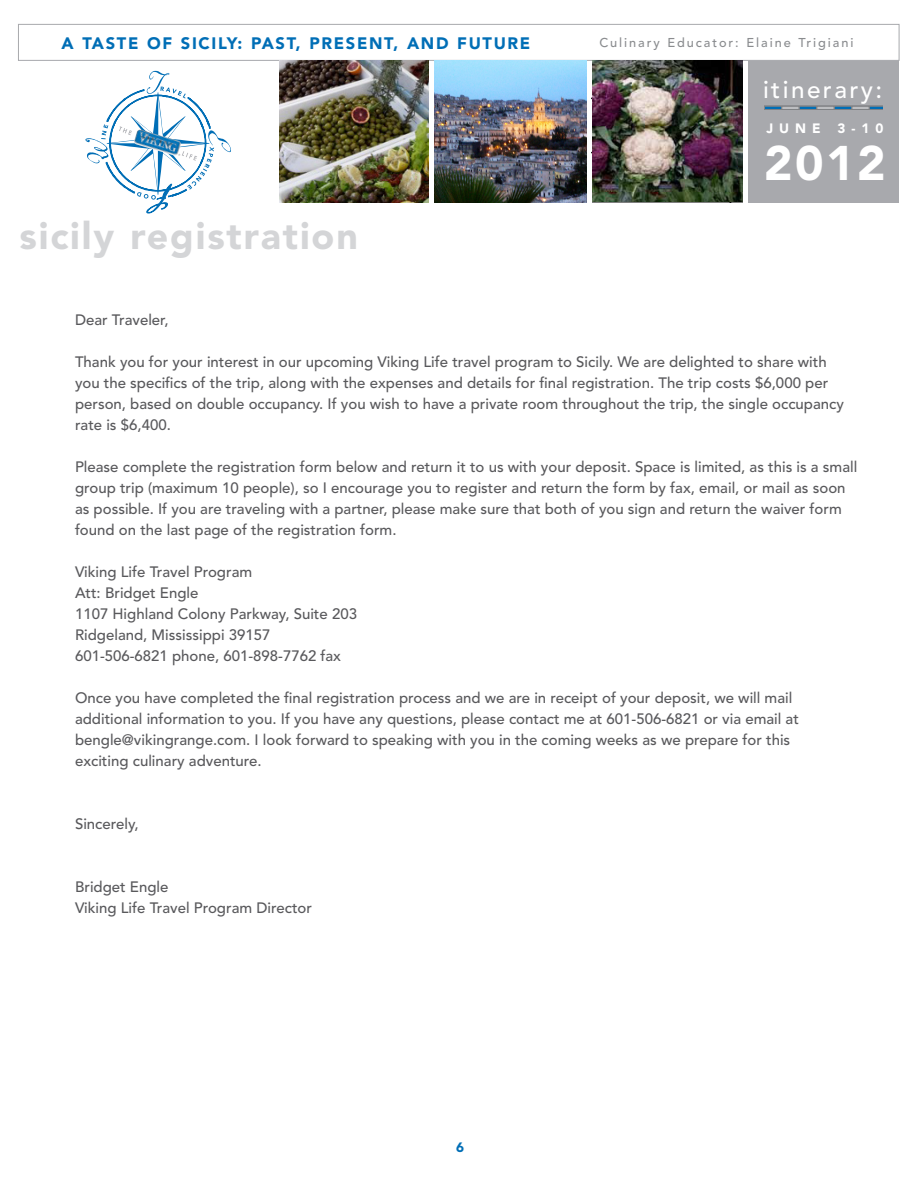
<style>
.page{position:relative;width:918px;height:1188px;background:#fff}
.page>*{position:absolute;margin:0;border:0;box-sizing:border-box;transform-origin:0 0}
.t1{font:900 48.15px "Avenir";color:#fff}
.t2{font:900 37.5px "Avenir";letter-spacing:.05em;color:#d4d5d7}
.t3{font:500 24.3px "Avenir";letter-spacing:.1em;color:#fff}
.t4{font:900 16.5px "Avenir";letter-spacing:.1em;color:#006eb6}
.t5{font:500 15px "Avenir";color:#59595c}
.t6{font:900 13.5px "Avenir";letter-spacing:.45em;color:#fff}
.t7{font:900 13.5px "Avenir";color:#006eb6}
.t8{font:500 12.75px "Avenir";letter-spacing:.15em;color:#8a8c8f}
</style>
<div class="page">
<svg style="left:85px;top:71px;width:146px;height:142px"></svg>
<div style="left:748px;top:60px;width:151px;height:143px;background:#a8a9ad"></div>
<div style="left:18px;top:24px;width:881px;height:37px;background:#fff;border:1px solid #a8a9ad"></div>
<hr style="left:782px;top:106px;width:17px;height:4px;background:#bcbdc0">
<hr style="left:817px;top:106px;width:17px;height:4px;background:#bcbdc0">
<hr style="left:852px;top:106px;width:17px;height:4px;background:#bcbdc0">
<hr style="left:765px;top:106px;width:16px;height:3px;background:#006eb6">
<hr style="left:799px;top:106px;width:17px;height:3px;background:#006eb6">
<hr style="left:834px;top:106px;width:18px;height:3px;background:#006eb6">
<hr style="left:869px;top:106px;width:14px;height:3px;background:#006eb6">
<hr style="left:765px;top:106px;width:118px;height:1px;background:#808285">
<hr style="left:765px;top:109px;width:118px;height:1px;background:#808285">
<img style="left:435px;top:60px;width:151px;height:143px">
<svg style="left:592px;top:60px;width:151px;height:143px"></svg>
<img style="left:279px;top:60px;width:149px;height:143px">
<img style="left:593px;top:60px;width:149px;height:142px">
<p class="t4" style="left:61px;top:33px;width:470px">A TASTE OF SICILY: PAST, PRESENT, AND FUTURE</p>
<p class="t2" style="left:20px;top:213px;width:340px">sicily registration</p>
<p class="t8" style="left:599px;top:35px;width:256px">Culinary Educator: Elaine Trigiani</p>
<p class="t3" style="left:763px;top:75px;width:121px">itinerary:</p>
<p class="t6" style="left:766px;top:120px;width:119px">JUNE 3-10</p>
<p class="t1" style="left:764px;top:134px;width:123px">2012</p>
<p class="t5" style="left:75px;top:311px;width:95px">Dear Traveler,</p>
<p class="t5" style="left:75px;top:353px;width:753px">Thank you for your interest in our upcoming Viking Life travel program to Sicily. We are delighted to share with</p>
<p class="t5" style="left:75px;top:374px;width:755px">you the specifics of the trip, along with the expenses and details for final registration. The trip costs $6,000 per</p>
<p class="t5" style="left:75px;top:395px;width:771px">person, based on double occupancy. If you wish to have a private room throughout the trip, the single occupancy</p>
<p class="t5" style="left:75px;top:416px;width:97px">rate is $6,400.</p>
<p class="t5" style="left:75px;top:458px;width:784px">Please complete the registration form below and return it to us with your deposit. Space is limited, as this is a small</p>
<p class="t5" style="left:75px;top:479px;width:772px">group trip (maximum 10 people), so I encourage you to register and return the form by fax, email, or mail as soon</p>
<p class="t5" style="left:75px;top:500px;width:768px">as possible. If you are traveling with a partner, please make sure that both of you sign and return the waiver form</p>
<p class="t5" style="left:75px;top:521px;width:323px">found on the last page of the registration form.</p>
<p class="t5" style="left:75px;top:563px;width:179px">Viking Life Travel Program</p>
<p class="t5" style="left:75px;top:584px;width:125px">Att: Bridget Engle</p>
<p class="t5" style="left:75px;top:605px;width:284px">1107 Highland Colony Parkway, Suite 203</p>
<p class="t5" style="left:75px;top:626px;width:197px">Ridgeland, Mississippi 39157</p>
<p class="t5" style="left:75px;top:647px;width:268px">601-506-6821 phone, 601-898-7762 fax</p>
<p class="t5" style="left:75px;top:689px;width:719px">Once you have completed the final registration process and we are in receipt of your deposit, we will mail</p>
<p class="t5" style="left:75px;top:710px;width:725px">additional information to you. If you have any questions, please contact me at 601-506-6821 or via email at</p>
<p class="t5" style="left:75px;top:731px;width:717px">bengle@vikingrange.com. I look forward to speaking with you in the coming weeks as we prepare for this</p>
<p class="t5" style="left:75px;top:752px;width:188px">exciting culinary adventure.</p>
<p class="t5" style="left:75px;top:815px;width:65px">Sincerely,</p>
<p class="t5" style="left:75px;top:878px;width:95px">Bridget Engle</p>
<p class="t5" style="left:75px;top:899px;width:239px">Viking Life Travel Program Director</p>
<p class="t7" style="left:456px;top:1139px;width:9px">6</p>
</div>
